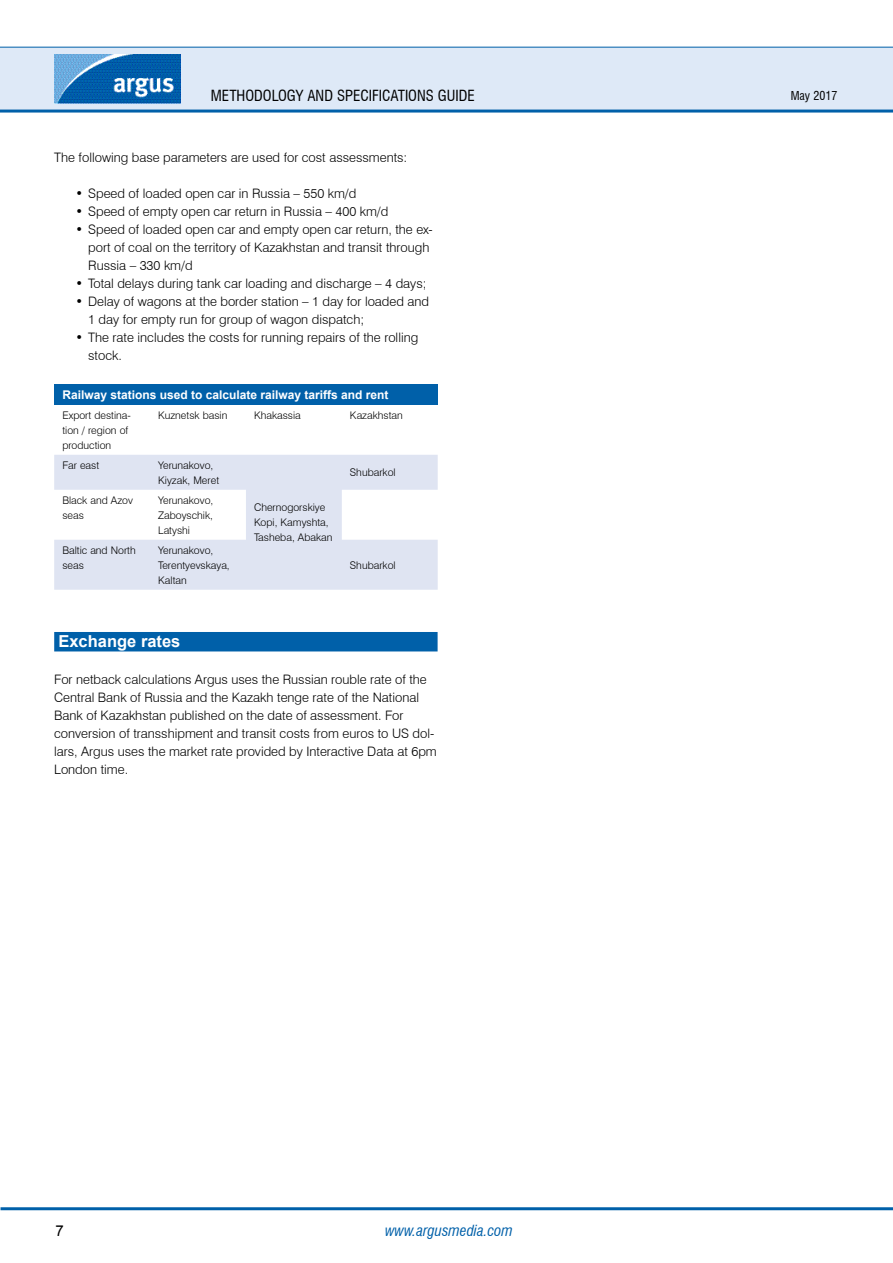
<style>
.page{position:relative;width:893px;height:1263px;background:#fff}
.page>*{position:absolute;margin:0;border:0;box-sizing:border-box;transform-origin:0 0}
.t1{font:700 16.5px "Arial";color:#fff}
.t2{font:condensed 15px "Swiss 721 BT";color:#000}
.t3{font:italic condensed 15px "Swiss 721 BT";color:#0060a9}
.t4{font:15px "Arial";color:#000}
.t5{font:300 13.05px/18px "Swiss 721 BT";color:#000}
.t6{font:700 12px "Arial";color:#fff}
.t7{font:condensed 12px "Swiss 721 BT";color:#000}
.t8{font:300 10.5px/15px "Swiss 721 BT";color:#000}
</style>
<div class="page">
<div style="left:0;top:47px;width:893px;height:64px;background:#dee9f7"></div>
<hr style="left:0;top:110px;width:893px;height:3px;background:#0060a9">
<hr style="left:0;top:47px;width:893px;height:1px;background:#0060a9">
<hr style="left:1px;top:1207px;width:892px;height:3px;background:#0060a9">
<img style="left:54px;top:54px;width:126px;height:50px">
<div style="left:54px;top:632px;width:384px;height:19px;background:#0060a9"></div>
<div style="left:54px;top:384px;width:384px;height:21px;background:#0060a9"></div>
<svg style="left:54px;top:455px;width:384px;height:135px;fill:#dfe4f2"></svg>
<p class="t2" style="left:211px;top:86px;width:265px">METHODOLOGY AND SPECIFICATIONS GUIDE</p>
<p class="t5" style="left:54px;top:148px;width:355px">The following base parameters are used for cost assessments:</p>
<p class="t5" style="left:75px;top:184px;width:282px">• Speed of loaded open car in Russia – 550 km/d</p>
<p class="t5" style="left:75px;top:202px;width:314px">• Speed of empty open car return in Russia – 400 km/d</p>
<p class="t5" style="left:88px;top:220px;width:346px;text-indent:-13px">• Speed of loaded open car and empty open car return, the ex&shy;port of coal on the territory of Kazakhstan and transit through<br>Russia – 330 km/d</p>
<p class="t5" style="left:75px;top:274px;width:353px">• Total delays during tank car loading and discharge – 4 days;</p>
<p class="t5" style="left:88px;top:292px;width:342px;text-indent:-13px">• Delay of wagons at the border station – 1 day for loaded and<br>1 day for empty run for group of wagon dispatch;</p>
<p class="t5" style="left:88px;top:328px;width:332px;text-indent:-13px">• The rate includes the costs for running repairs of the rolling stock.</p>
<p class="t6" style="left:62px;top:387px;width:328px">Railway stations used to calculate railway tariffs and rent</p>
<p class="t8" style="left:62px;top:407px;width:70px">Export destina&shy;tion / region of production</p>
<p class="t8" style="left:158px;top:407px;width:71px">Kuznetsk basin</p>
<p class="t8" style="left:254px;top:407px;width:48px">Khakassia</p>
<p class="t8" style="left:350px;top:407px;width:54px">Kazakhstan</p>
<p class="t8" style="left:62px;top:457px;width:38px">Far east</p>
<p class="t8" style="left:158px;top:457px;width:62px">Yerunakovo,<br>Kiyzak, Meret</p>
<p class="t8" style="left:254px;top:500px;width:80px">Chernogorskiye<br>Kopi, Kamyshta,<br>Tasheba, Abakan</p>
<p class="t8" style="left:350px;top:465px;width:47px">Shubarkol</p>
<p class="t8" style="left:62px;top:492px;width:72px">Black and Azov seas</p>
<p class="t8" style="left:158px;top:492px;width:57px;text-align:justify">Yerunakovo, Zaboyschik, Latyshi</p>
<p class="t8" style="left:62px;top:542px;width:75px">Baltic and North seas</p>
<p class="t8" style="left:158px;top:542px;width:73px">Yerunakovo,<br>Terentyevskaya,<br>Kaltan</p>
<p class="t8" style="left:350px;top:557px;width:47px">Shubarkol</p>
<p class="t1" style="left:58px;top:631px;width:123px">Exchange rates</p>
<p class="t5" style="left:54px;top:670px;width:384px">For netback calculations Argus uses the Russian rouble rate of the Central Bank of Russia and the Kazakh tenge rate of the National Bank of Kazakhstan published on the date of assessment. For conversion of transshipment and transit costs from euros to US dol&shy;lars, Argus uses the market rate provided by Interactive Data at 6pm London time.</p>
<p class="t4" style="left:55px;top:1220px;width:10px">7</p>
<p class="t3" style="left:385px;top:1221px;width:129px">www.argusmedia.com</p>
<p class="t7" style="left:791px;top:88px;width:48px">MAY 2017</p>
</div>
